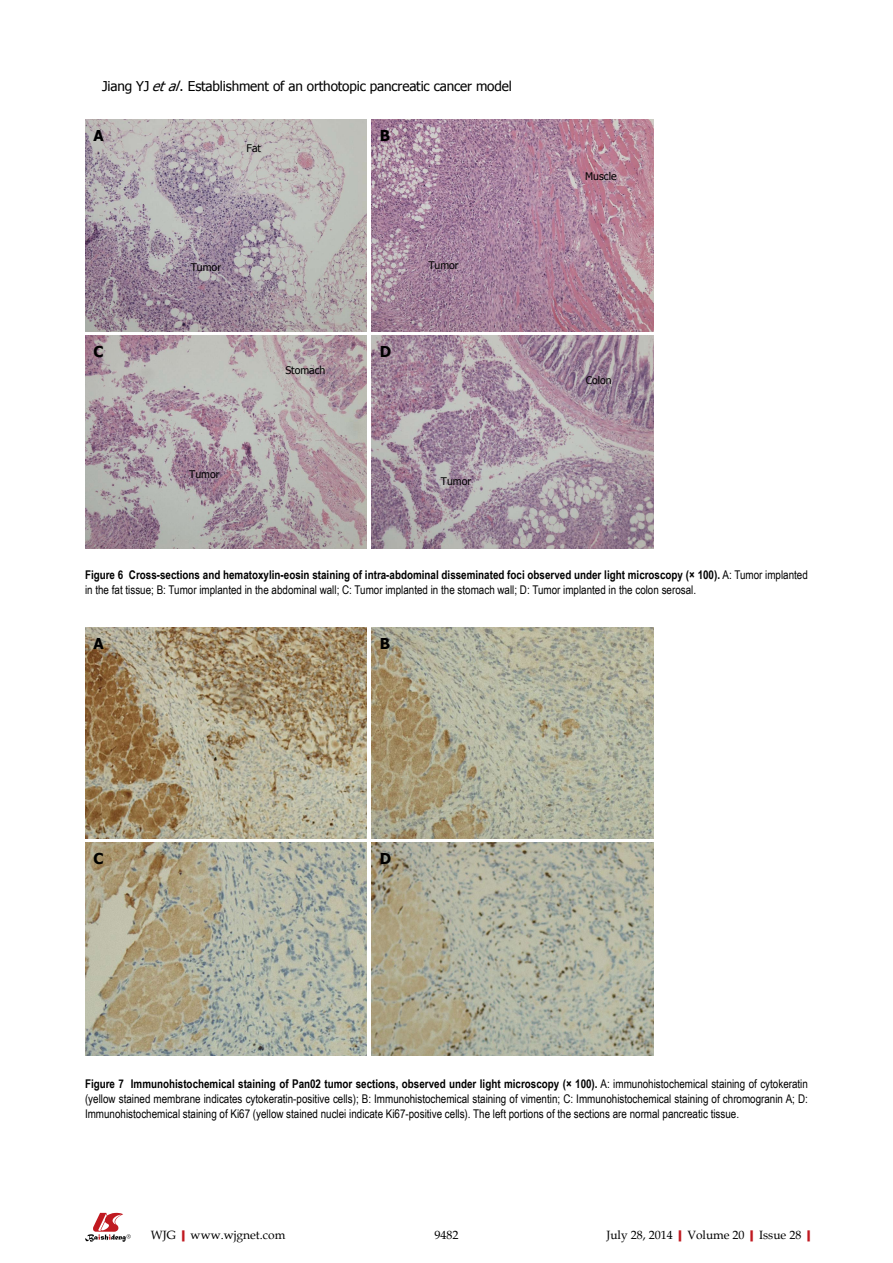
<style>
.page{position:relative;width:893px;height:1263px;background:#fff}
.page>*{position:absolute;margin:0;border:0;box-sizing:border-box;transform-origin:0 0}
.t1{font:700 15px "Tahoma";color:#000}
.t2{font:13.5px "Tahoma";letter-spacing:-.01em;color:#000}
.t3{font:12px/15px "Arial Narrow";color:#000}
.t4{font:12px "Book Antiqua";color:#000}
.t5{font:10.5px "Tahoma";color:#000}
.s1{font-style:italic}
.s2{font-weight:700}
.s3{font-weight:700;color:#c01920}
</style>
<div class="page">
<svg style="left:85px;top:1213px;width:46px;height:29px"></svg>
<img style="left:85px;top:119px;width:282px;height:213px">
<img style="left:371px;top:119px;width:283px;height:213px">
<img style="left:85px;top:336px;width:282px;height:212px">
<img style="left:371px;top:336px;width:283px;height:212px">
<img style="left:85px;top:627px;width:282px;height:211px">
<img style="left:371px;top:627px;width:282px;height:211px">
<img style="left:85px;top:843px;width:282px;height:212px">
<img style="left:371px;top:843px;width:282px;height:212px">
<p class="t2" style="left:102px;top:77px;width:411px">Jiang YJ <span class="s1">etal</span>. Establishment of an orthotopic pancreatic cancer model</p>
<p class="t1" style="left:94px;top:125px;width:12px">A</p>
<p class="t1" style="left:380px;top:125px;width:12px">B</p>
<p class="t5" style="left:247px;top:141px;width:16px">Fat</p>
<p class="t5" style="left:191px;top:260px;width:32px">Tumor</p>
<p class="t5" style="left:428px;top:259px;width:32px">Tumor</p>
<p class="t1" style="left:94px;top:341px;width:12px">C</p>
<p class="t1" style="left:380px;top:341px;width:13px">D</p>
<p class="t5" style="left:189px;top:467px;width:32px">Tumor</p>
<p class="t5" style="left:285px;top:363px;width:42px">Stomach</p>
<p class="t5" style="left:441px;top:474px;width:32px">Tumor</p>
<p class="t5" style="left:585px;top:169px;width:33px">Muscle</p>
<p class="t5" style="left:586px;top:373px;width:27px">Colon</p>
<p class="t3" style="left:85px;top:567px;width:724px"><span class="s2">Figure 6 Cross-sections and hematoxylin-eosin staining of intra-abdominal disseminated foci observed under light microscopy (× 100).</span> A: Tumor implanted in the fat tissue; B: Tumor implanted in the abdominal wall; C: Tumor implanted in the stomach wall; D: Tumor implanted in the colon serosal.</p>
<p class="t1" style="left:94px;top:633px;width:12px">A</p>
<p class="t1" style="left:380px;top:633px;width:12px">B</p>
<p class="t1" style="left:94px;top:848px;width:12px">C</p>
<p class="t1" style="left:380px;top:848px;width:13px">D</p>
<p class="t3" style="left:85px;top:1075px;width:724px;text-align:justify"><span class="s2">Figure 7 Immunohistochemical staining of Pan02 tumor sections, observed under light microscopy (× 100).</span> A: immunohistochemical staining of cytokeratin (yellow stained membrane indicates cytokeratin-positive cells); B: Immunohistochemical staining of vimentin; C: Immunohistochemical staining of chromogranin A; D:<br>Immunohistochemical staining of Ki67 (yellow stained nuclei indicate Ki67-positive cells). The left portions of the sections are normal pancreatic tissue.</p>
<p class="t4" style="left:151px;top:1226px;width:136px">WJG<span class="s3">|</span>www.wjgnet.com</p>
<p class="t4" style="left:434px;top:1226px;width:25px">9482</p>
<p class="t4" style="left:606px;top:1226px;width:211px">July 28, 2014<span class="s3">|</span>Volume 20<span class="s3">|</span>Issue 28<span class="s3">|</span></p>
</div>
